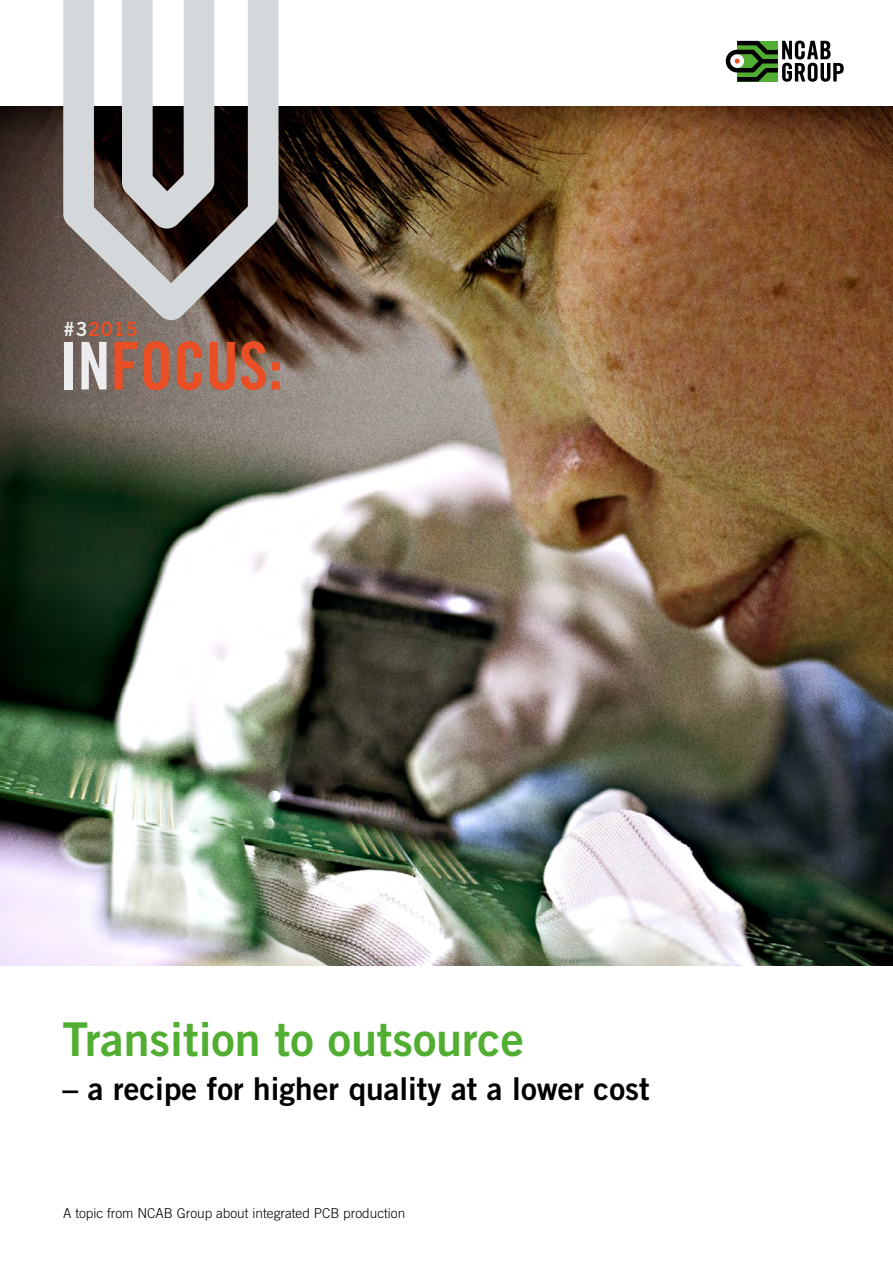
<style>
.page{position:relative;width:893px;height:1263px;background:#fff}
.page>*{position:absolute;margin:0;border:0;box-sizing:border-box;transform-origin:0 0}
.t1{font:66px "Trade Gothic LT Bold Cond Twenty";color:#e94e24}
.t2{font:46.5px "Trade Gothic Bold Two";color:#52ae32}
.t3{font:31.5px "Trade Gothic Bold Two";color:#000}
.t4{font:19.5px "Trade Gothic Bold Two";letter-spacing:.03em;color:#e94e24}
.t5{font:300 13.65px "Trade Gothic LT";color:#000}
.s1{color:#ededed}
.s2{font-size:69px}
</style>
<div class="page">
<img style="left:0;top:106px;width:893px;height:859px">
<svg style="left:63px;top:0;width:216px;height:322px;background:#a19f9d"></svg>
<svg style="left:726px;top:41px;width:118px;height:41px"></svg>
<h3 class="t4" style="left:63px;top:317px;width:76px"><span class="s1">#3</span>2015</h3>
<h1 class="t1" style="left:59px;top:326px;width:226px"><span class="s1">IN</span>FOCUS<span class="s2">:</span></h1>
<h2 class="t2" style="left:63px;top:1011px;width:463px">Transition to outsource</h2>
<h3 class="t3" style="left:63px;top:1069px;width:588px">– a recipe for higher quality at a lower cost</h3>
<p class="t5" style="left:63px;top:1205px;width:344px">A topic from NCAB Group about integrated PCB production</p>
</div>
